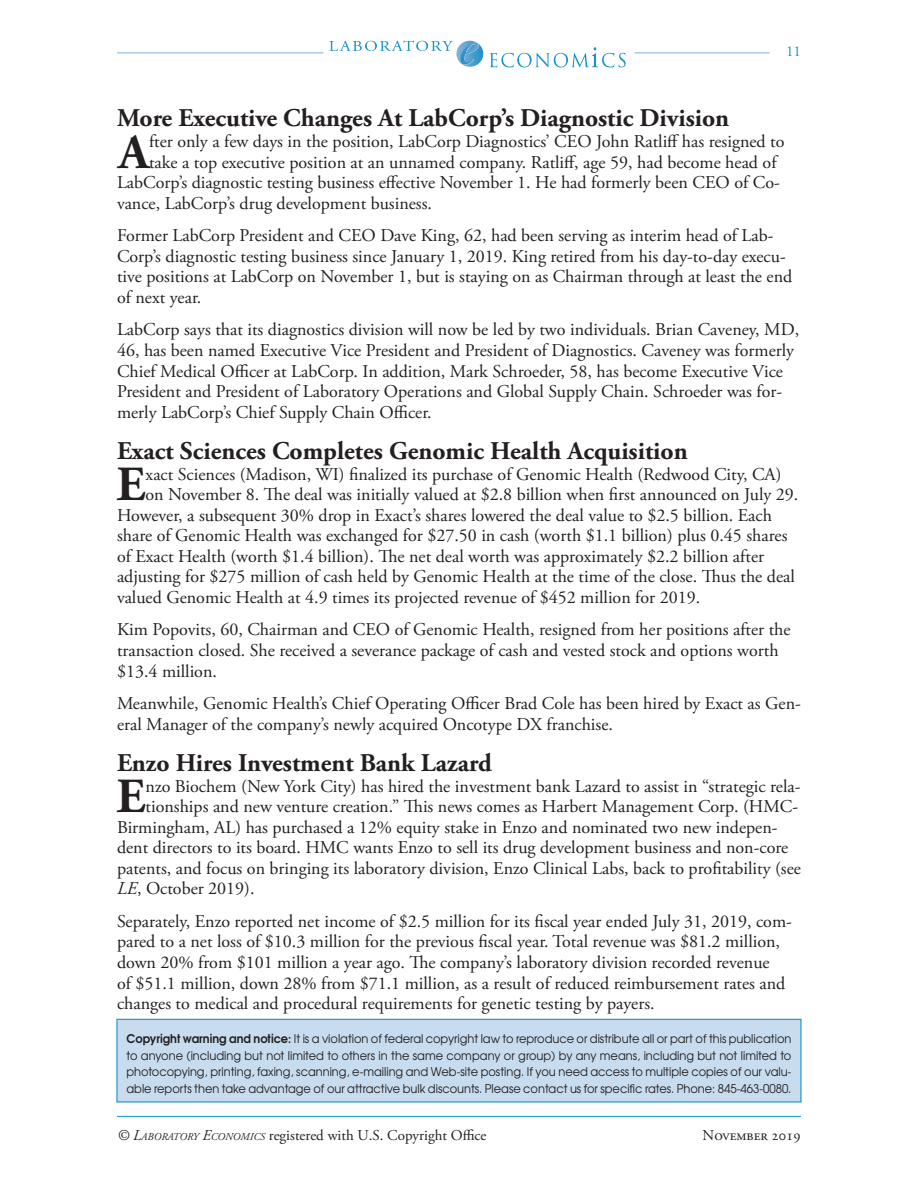
<style>
.page{position:relative;width:918px;height:1188px;background:#fff}
.page>*{position:absolute;margin:0;border:0;box-sizing:border-box;transform-origin:0 0}
.articletext{font:700 49.05px "Adobe Garamond Pro";color:#231f20}
.articletext-2{font:700 25.5px "Adobe Garamond Pro";color:#231f20}
.articletext-3{font:18px/20.5px "Adobe Garamond Pro";color:#231f20}
.t1{font:15px "Adobe Garamond Pro";color:#231f20}
.t2{font:15px "Adobe Garamond Pro";color:#1593cb}
.Table_Head{font:12px/16.5px "Te X Gyre Adventor";color:#231f20;text-align:justify;scale:.95 1}
.s1{font-style:italic}
.s2{font-weight:700}
.s3{font-style:italic;font-size:10.5px}
</style>
<div class="page">
<svg style="left:329px;top:40px;width:154px;height:27px"></svg>
<svg style="left:490px;top:47px;width:136px;height:20px"></svg>
<hr style="left:117px;top:52px;width:206px;height:1px;background:#76b1db">
<hr style="left:635px;top:52px;width:135px;height:1px;background:#76b1db">
<hr style="left:117px;top:1116px;width:684px;height:1px;background:#1593cb">
<div style="left:117px;top:1019px;width:684px;height:83px;background:#c7ddef"></div>
<div style="left:116px;top:1019px;width:686px;height:83px;border:1px solid #1593cb"></div>
<p class="t2" style="left:786px;top:43px;width:16px">11</p>
<p class="articletext-2" style="left:117px;top:104px;width:614px">More Executive Changes At LabCorp’s Diagnostic Division</p>
<p class="articletext" style="left:118px;top:123px;width:32px">A</p>
<p class="articletext-3" style="left:149px;top:132px;width:637px">fter only a few days in the position, LabCorp Diagnostics’ CEO John Ratliff has resigned to</p>
<p class="articletext-3" style="left:149px;top:152px;width:629px">take a top executive position at an unnamed company. Ratliff, age 59, had become head of</p>
<p class="articletext-3" style="left:117px;top:173px;width:664px">LabCorp’s diagnostic testing business effective November 1. He had formerly been CEO of Co-</p>
<p class="articletext-3" style="left:117px;top:193px;width:317px">vance, LabCorp’s drug development business.</p>
<p class="articletext-3" style="left:117px;top:226px;width:677px">Former LabCorp President and CEO Dave King, 62, had been serving as interim head of Lab-Corp’s diagnostic testing business since January 1, 2019. King retired from his day-to-day execu&shy;tive positions at LabCorp on November 1, but is staying on as Chairman through at least the end of next year.</p>
<p class="articletext-3" style="left:117px;top:320px;width:684px">LabCorp says that its diagnostics division will now be led by two individuals. Brian Caveney, MD, 46, has been named Executive Vice President and President of Diagnostics. Caveney was formerly Chief Medical Officer at LabCorp. In addition, Mark Schroeder, 58, has become Executive Vice President and President of Laboratory Operations and Global Supply Chain. Schroeder was for&shy;merly LabCorp’s Chief Supply Chain Officer.</p>
<p class="articletext-2" style="left:117px;top:436px;width:572px">Exact Sciences Completes Genomic Health Acquisition</p>
<p class="articletext" style="left:117px;top:456px;width:31px">E</p>
<p class="articletext-3" style="left:146px;top:464px;width:637px">xact Sciences (Madison, WI) finalized its purchase of Genomic Health (Redwood City, CA)</p>
<p class="articletext-3" style="left:146px;top:485px;width:654px">on November 8. The deal was initially valued at $2.8 billion when first announced on July 29.</p>
<p class="articletext-3" style="left:117px;top:505px;width:657px">However, a subsequent 30% drop in Exact’s shares lowered the deal value to $2.5 billion. Each</p>
<p class="articletext-3" style="left:117px;top:526px;width:672px">share of Genomic Health was exchanged for $27.50 in cash (worth $1.1 billion) plus 0.45 shares</p>
<p class="articletext-3" style="left:117px;top:546px;width:649px">of Exact Health (worth $1.4 billion). The net deal worth was approximately $2.2 billion after</p>
<p class="articletext-3" style="left:117px;top:567px;width:679px">adjusting for $275 million of cash held by Genomic Health at the time of the close. Thus the deal</p>
<p class="articletext-3" style="left:117px;top:588px;width:585px">valued Genomic Health at 4.9 times its projected revenue of $452 million for 2019.</p>
<p class="articletext-3" style="left:117px;top:620px;width:675px">Kim Popovits, 60, Chairman and CEO of Genomic Health, resigned from her positions after the transaction closed. She received a severance package of cash and vested stock and options worth $13.4 million.</p>
<p class="articletext-3" style="left:117px;top:694px;width:685px">Meanwhile, Genomic Health’s Chief Operating Officer Brad Cole has been hired by Exact as Gen&shy;eral Manager of the company’s newly acquired Oncotype DX franchise.</p>
<p class="articletext-2" style="left:117px;top:748px;width:376px">Enzo Hires Investment Bank Lazard</p>
<p class="articletext" style="left:117px;top:768px;width:31px">E</p>
<p class="articletext-3" style="left:146px;top:776px;width:656px">nzo Biochem (New York City) has hired the investment bank Lazard to assist in “strategic rela-</p>
<p class="articletext-3" style="left:146px;top:797px;width:654px">tionships and new venture creation.” This news comes as Harbert Management Corp. (HMC-</p>
<p class="articletext-3" style="left:117px;top:817px;width:662px">Birmingham, AL) has purchased a 12% equity stake in Enzo and nominated two new indepen-</p>
<p class="articletext-3" style="left:117px;top:838px;width:673px">dent directors to its board. HMC wants Enzo to sell its drug development business and non-core</p>
<p class="articletext-3" style="left:117px;top:858px;width:685px">patents, and focus on bringing its laboratory division, Enzo Clinical Labs, back to profitability (see</p>
<p class="articletext-3" style="left:117px;top:879px;width:139px"><span class="s1">LE</span>, October 2019).</p>
<p class="articletext-3" style="left:117px;top:912px;width:676px">Separately, Enzo reported net income of $2.5 million for its fiscal year ended July 31, 2019, com&shy;pared to a net loss of $10.3 million for the previous fiscal year. Total revenue was $81.2 million, down 20% from $101 million a year ago. The company’s laboratory division recorded revenue<br>of $51.1 million, down 28% from $71.1 million, as a result of reduced reimbursement rates and changes to medical and procedural requirements for genetic testing by payers.</p>
<p class="Table_Head" style="left:127px;top:1030px;width:701px"><span class="s2">Copyright warning and notice:</span> It is a violation of federal copyright law to reproduce or distribute all or part of this publication to anyone (including but not limited to others in the same company or group) by any means, including but not limited to photocopying, printing, faxing, scanning, e-mailing and Web-site posting. If you need access to multiple copies of our valu&shy;able reports then take advantage of our attractive bulk discounts. Please contact us for specific rates. Phone: 845-463-0080.</p>
<p class="t1" style="left:117px;top:1127px;width:371px"><span class="s1">© L</span><span class="s3">ABORATORY</span> <span class="s1">E</span><span class="s3">CONOMICS</span> registered with U.S. Copyright Office</p>
<p class="t1" style="left:703px;top:1127px;width:100px">November 2019</p>
</div>
